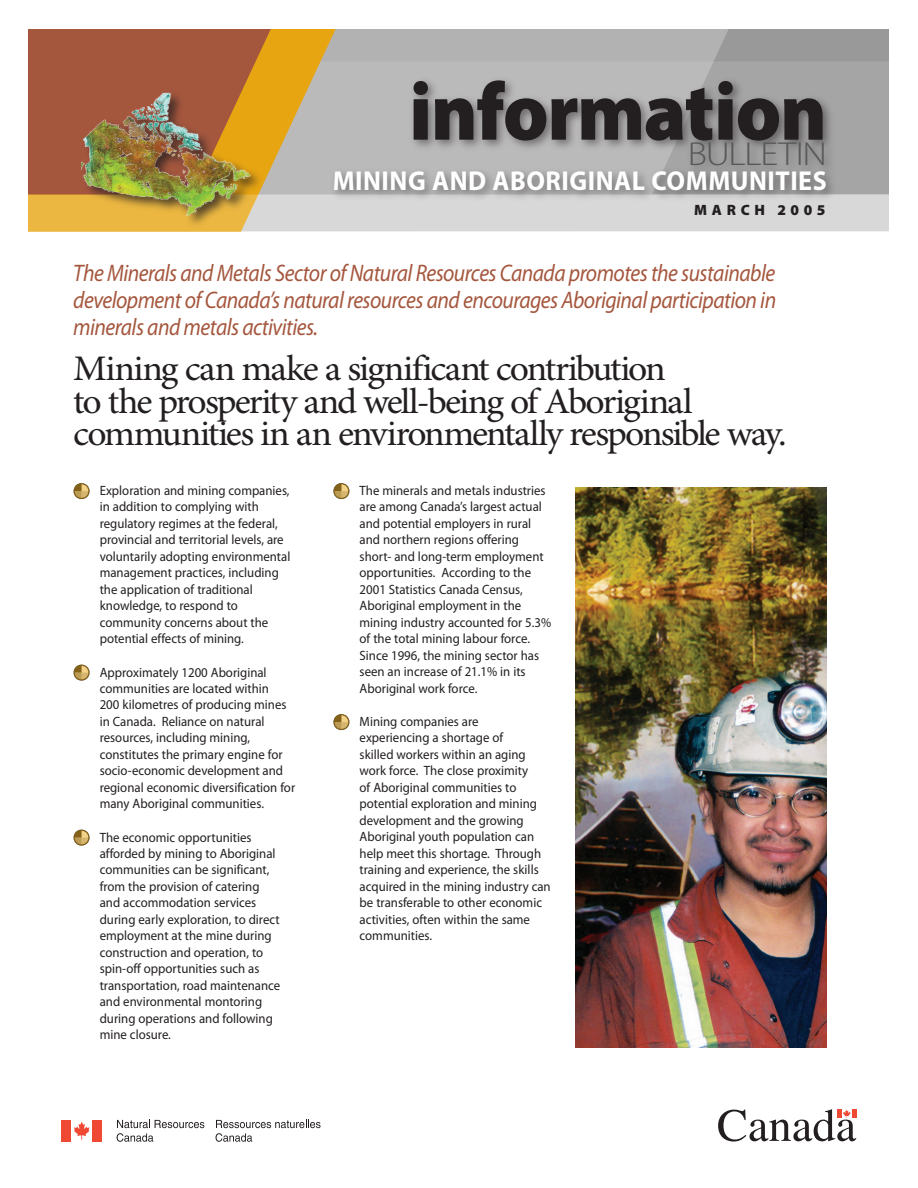
<style>
.page{position:relative;width:918px;height:1188px;background:#fff}
.page>*{position:absolute;margin:0;border:0;box-sizing:border-box;transform-origin:0 0}
.t1{font:900 82.2px "Myriad Pro";letter-spacing:-.02em;color:#231f20;scale:.95 1}
.t2{font:36px/33px "Minion Pro";letter-spacing:-.05em;color:#231f20;scale:1.05 1}
.t3{font:300 33.45px "Myriad Pro";letter-spacing:-.03em;color:#57585a;scale:1.15 1}
.t4{font:700 27.45px "Myriad Pro";letter-spacing:.02em;color:#fff;scale:.95 1}
.t5{font:italic 24px/27px "Myriad Pro";letter-spacing:-.025em;color:#a5573e;text-align:justify;scale:.9 1}
.t6{font:900 15px "Myriad Pro";letter-spacing:.31em;color:#231f20}
.t7{font:13.5px/16.5px "Myriad Pro";color:#231f20;scale:.95 1}
</style>
<div class="page">
<svg style="left:357px;top:29px;width:532px;height:202px"></svg>
<svg style="left:28px;top:29px;width:329px;height:203px"></svg>
<div style="left:28px;top:194px;width:231px;height:37px;background:#ebb741"></div>
<svg style="left:28px;top:29px;width:264px;height:165px;fill:#a5573e"></svg>
<svg style="left:718px;top:1109px;width:138px;height:33px"></svg>
<svg style="left:216px;top:1120px;width:105px;height:22px"></svg>
<div style="left:61px;top:1120px;width:10px;height:21px;background:#ef4833"></div>
<svg style="left:74px;top:1122px;width:16px;height:18px"></svg>
<div style="left:93px;top:1120px;width:9px;height:21px;background:#ef4833"></div>
<svg style="left:117px;top:1120px;width:87px;height:22px"></svg>
<div style="left:328px;top:74px;width:510px;height:129px;background:#231f20;opacity:.5"></div>
<div style="left:78px;top:89px;width:186px;height:141px;background:#231f20;opacity:.75"></div>
<img style="left:81px;top:92px;width:170px;height:124px">
<svg style="left:73px;top:483px;width:17px;height:16px"></svg>
<svg style="left:73px;top:664px;width:17px;height:17px"></svg>
<svg style="left:73px;top:829px;width:17px;height:17px"></svg>
<svg style="left:333px;top:483px;width:17px;height:16px"></svg>
<svg style="left:333px;top:714px;width:17px;height:16px"></svg>
<img style="left:575px;top:488px;width:251px;height:559px">
<h1 class="t1" style="left:409px;top:65px;width:441px">information</h1>
<h3 class="t3" style="left:688px;top:135px;width:123px">BULLETIN</h3>
<h3 class="t4" style="left:333px;top:165px;width:522px">MINING AND ABORIGINAL COMMUNITIES</h3>
<p class="t6" style="left:694px;top:202px;width:133px">MARCH 2005</p>
<h3 class="t5" style="left:73px;top:260px;width:782px">The Minerals and Metals Sector of Natural Resources Canada promotes the sustainable development of Canada’s natural resources and encourages Aboriginal participation in minerals and metals activities.</h3>
<h2 class="t2" style="left:73px;top:353px;width:681px">Mining can make a significant contribution<br>to the prosperity and well-being of Aboriginal communities in an environmentally responsible way.</h2>
<p class="t7" style="left:100px;top:482px;width:202px">Exploration and mining companies, in addition to complying with regulatory regimes at the federal, provincial and territorial levels, are voluntarily adopting environmental management practices, including the application of traditional knowledge, to respond to community concerns about the potential effects of mining.</p>
<p class="t7" style="left:100px;top:664px;width:207px">Approximately 1200 Aboriginal communities are located within<br>200 kilometres of producing mines in Canada. Reliance on natural resources, including mining, constitutes the primary engine for socio-economic development and regional economic diversification for many Aboriginal communities.</p>
<p class="t7" style="left:100px;top:829px;width:192px">The economic opportunities afforded by mining to Aboriginal communities can be significant, from the provision of catering and accommodation services during early exploration, to direct employment at the mine during construction and operation, to spin-off opportunities such as transportation, road maintenance and environmental montoring during operations and following mine closure.</p>
<p class="t7" style="left:360px;top:482px;width:203px">The minerals and metals industries are among Canada’s largest actual and potential employers in rural and northern regions offering short- and long-term employment opportunities. According to the<br>2001 Statistics Canada Census,<br>Aboriginal employment in the mining industry accounted for 5.3% of the total mining labour force.<br>Since 1996, the mining sector has seen an increase of 21.1% in its<br>Aboriginal work force.</p>
<p class="t7" style="left:360px;top:713px;width:203px">Mining companies are experiencing a shortage of<br>skilled workers within an aging work force. The close proximity<br>of Aboriginal communities to potential exploration and mining development and the growing<br>Aboriginal youth population can help meet this shortage. Through training and experience, the skills acquired in the mining industry can be transferable to other economic activities, often within the same communities.</p>
</div>
